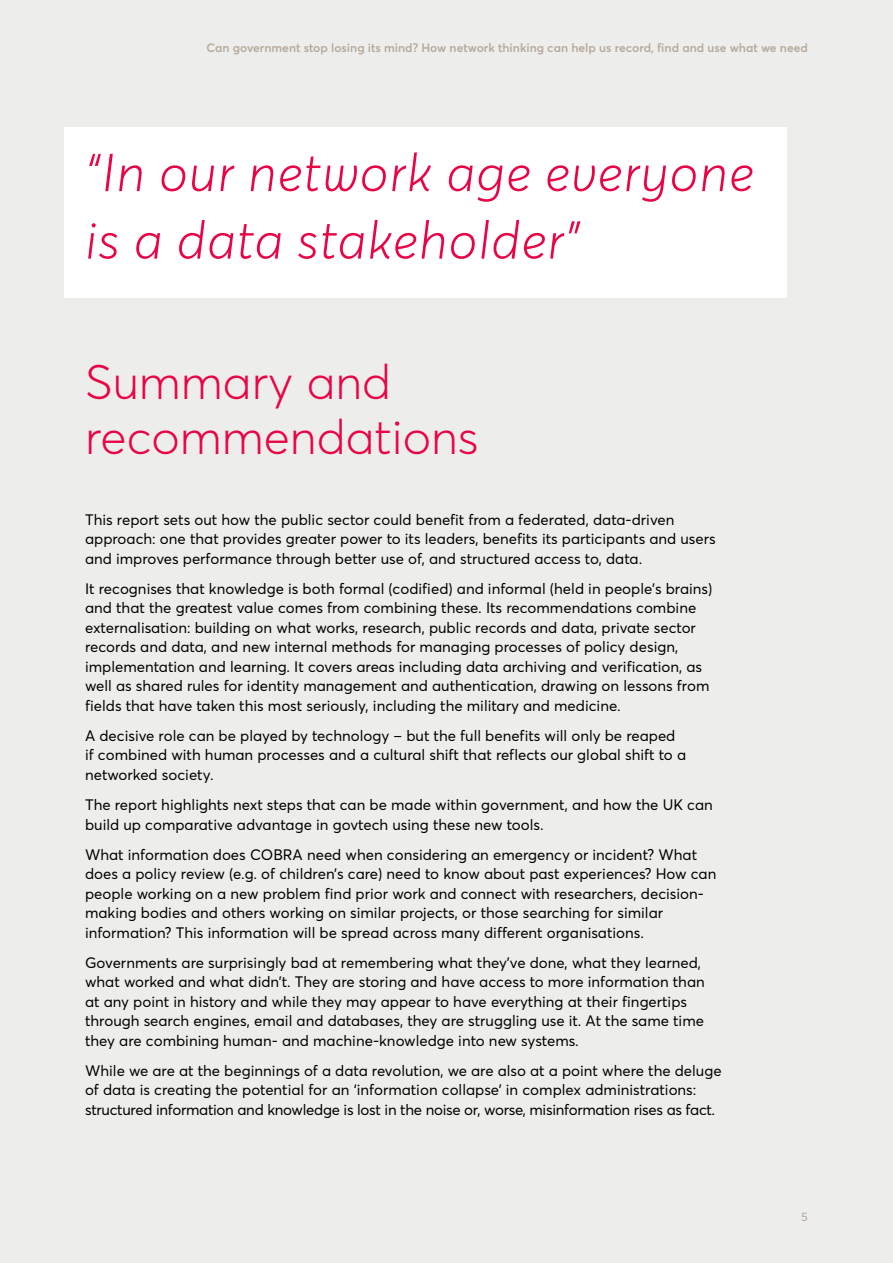
<style>
.page{position:relative;width:893px;height:1263px;background:#ededeb}
.page>*{position:absolute;margin:0;border:0;box-sizing:border-box;transform-origin:0 0}
.t1{font:italic 300 52.5px/67.5px "Averta";letter-spacing:.02em;color:#e90445}
.t2{font:300 48px/55.5px "Averta";color:#e90445}
.t3{font:15px/19.5px "Averta";color:#000}
.t4{font:600 12px "Averta";color:#b4a899}
.t5{font:12px "Averta";color:#b4a899}
</style>
<div class="page">
<div style="left:64px;top:128px;width:723px;height:170px;background:#fff"></div>
<p class="t4" style="left:206px;top:40px;width:603px">Can government stop losing its mind? How network thinking can help us record, find and use what we need</p>
<h1 class="t1" style="left:85px;top:141px;width:670px">“In our network age everyone is a data stakeholder”</h1>
<h2 class="t2" style="left:85px;top:354px;width:395px">Summary and recommendations</h2>
<p class="t3" style="left:85px;top:509px;width:632px">This report sets out how the public sector could benefit from a federated, data-driven approach: one that provides greater power to its leaders, benefits its participants and users and improves performance through better use of, and structured access to, data.</p>
<p class="t3" style="left:85px;top:578px;width:629px">It recognises that knowledge is both formal (codified) and informal (held in people’s brains) and that the greatest value comes from combining these. Its recommendations combine externalisation: building on what works, research, public records and data, private sector records and data, and new internal methods for managing processes of policy design, implementation and learning. It covers areas including data archiving and verification, as well as shared rules for identity management and authentication, drawing on lessons from fields that have taken this most seriously, including the military and medicine.</p>
<p class="t3" style="left:85px;top:726px;width:603px">A decisive role can be played by technology – but the full benefits will only be reaped if combined with human processes and a cultural shift that reflects our global shift to a networked society.</p>
<p class="t3" style="left:85px;top:795px;width:629px">The report highlights next steps that can be made within government, and how the UK can build up comparative advantage in govtech using these new tools.</p>
<p class="t3" style="left:85px;top:844px;width:633px">What information does COBRA need when considering an emergency or incident? What does a policy review (e.g. of children’s care) need to know about past experiences? How can people working on a new problem find prior work and connect with researchers, decision&shy;making bodies and others working on similar projects, or those searching for similar information? This information will be spread across many different organisations.</p>
<p class="t3" style="left:85px;top:953px;width:621px">Governments are surprisingly bad at remembering what they’ve done, what they learned, what worked and what didn’t. They are storing and have access to more information than at any point in history and while they may appear to have everything at their fingertips through search engines, email and databases, they are struggling use it. At the same time they are combining human- and machine-knowledge into new systems.</p>
<p class="t3" style="left:85px;top:1061px;width:638px">While we are at the beginnings of a data revolution, we are also at a point where the deluge of data is creating the potential for an ‘information collapse’ in complex administrations: structured information and knowledge is lost in the noise or, worse, misinformation rises as fact.</p>
<p class="t5" style="left:801px;top:1209px;width:8px">5</p>
</div>
